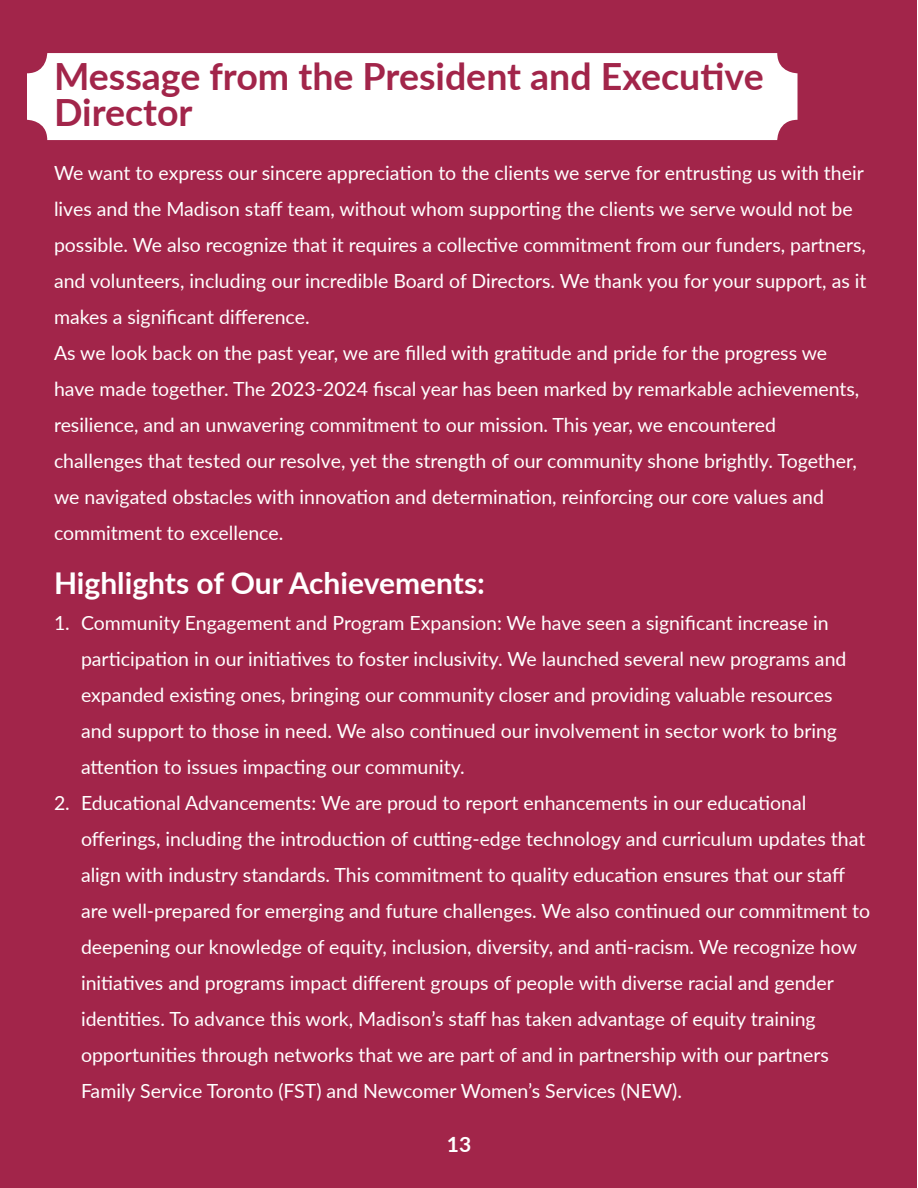
<style>
.page{position:relative;width:918px;height:1188px;background:#fff}
.page>*{position:absolute;margin:0;border:0;box-sizing:border-box;transform-origin:0 0}
.Subtitle{font:700 37.5px/36px "Lato";color:#a2254a}
.bold_bigger{font:700 30px "Lato";color:#fff}
.Title_top{font:700 21px "Lato";color:#fff}
.paragraph{font:19.5px/36px "Lato";color:#fff}
</style>
<div class="page">
<div style="left:0;top:0;width:916px;height:1188px;background:#a2254a"></div>
<div style="left:27px;top:53px;width:771px;height:87px;background:#fff;border-radius:20px"></div>
<p class="Subtitle" style="left:54px;top:57px;width:711px">Message from the President and Executive<br>Director</p>
<p class="paragraph" style="left:54px;top:154px;width:814px">We want to express our sincere appreciation to the clients we serve for entrusting us with their lives and the Madison staff team, without whom supporting the clients we serve would not be possible. We also recognize that it requires a collective commitment from our funders, partners, and volunteers, including our incredible Board of Directors. We thank you for your support, as it makes a significant difference.</p>
<p class="paragraph" style="left:54px;top:334px;width:807px">As we look back on the past year, we are filled with gratitude and pride for the progress we have made together. The 2023-2024 fiscal year has been marked by remarkable achievements, resilience, and an unwavering commitment to our mission. This year, we encountered challenges that tested our resolve, yet the strength of our community shone brightly. Together, we navigated obstacles with innovation and determination, reinforcing our core values and commitment to excellence.</p>
<p class="bold_bigger" style="left:54px;top:561px;width:433px">Highlights of Our Achievements:</p>
<p class="paragraph" style="left:81px;top:604px;width:767px;text-indent:-27px">1. Community Engagement and Program Expansion: We have seen a significant increase in participation in our initiatives to foster inclusivity. We launched several new programs and expanded existing ones, bringing our community closer and providing valuable resources and support to those in need. We also continued our involvement in sector work to bring attention to issues impacting our community.</p>
<p class="paragraph" style="left:81px;top:784px;width:791px;text-indent:-27px">2. Educational Advancements: We are proud to report enhancements in our educational offerings, including the introduction of cutting-edge technology and curriculum updates that align with industry standards. This commitment to quality education ensures that our staff are well-prepared for emerging and future challenges. We also continued our commitment to deepening our knowledge of equity, inclusion, diversity, and anti-racism. We recognize how initiatives and programs impact different groups of people with diverse racial and gender identities. To advance this work, Madison’s staff has taken advantage of equity training opportunities through networks that we are part of and in partnership with our partners Family Service Toronto (FST) and Newcomer Women’s Services (NEW).</p>
<p class="Title_top" style="left:447px;top:1129px;width:26px">13</p>
</div>
